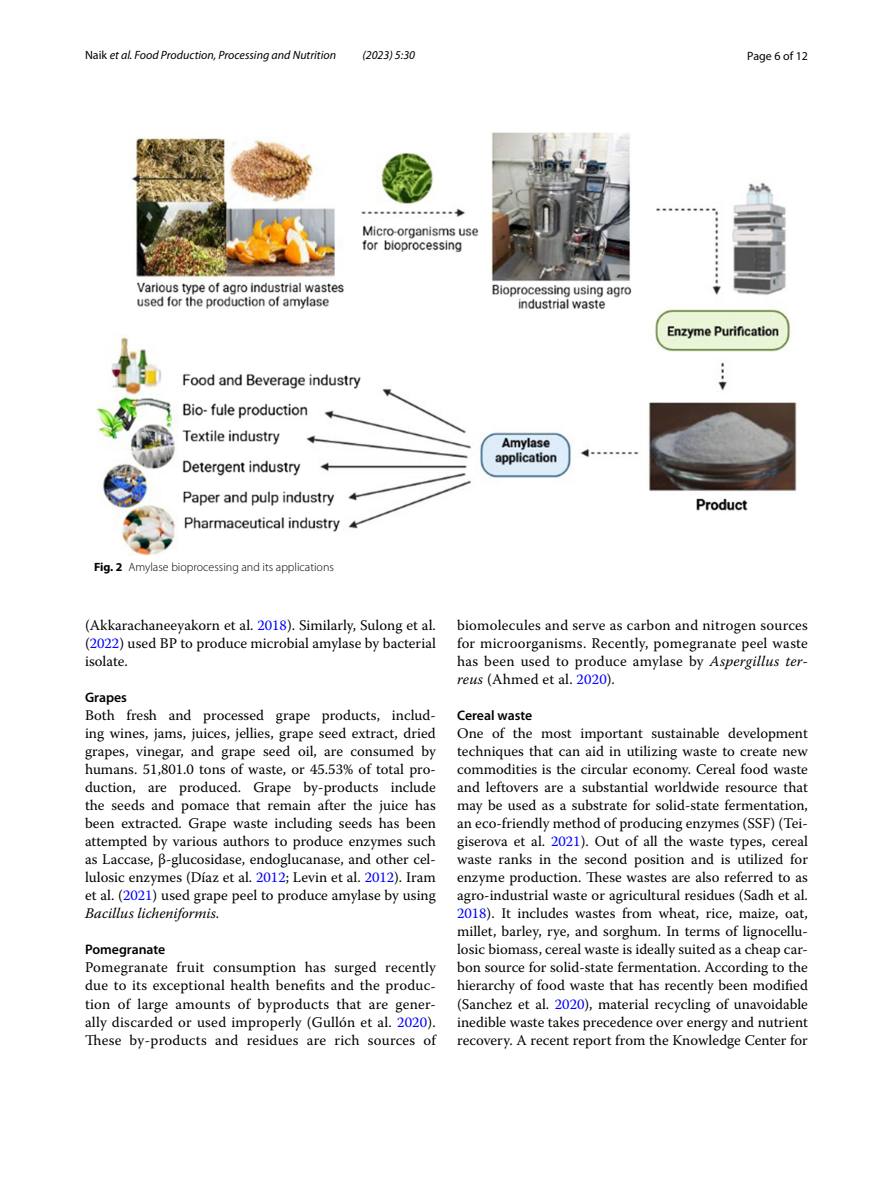
<style>
.page{position:relative;width:893px;height:1187px;background:#fff}
.page>*{position:absolute;margin:0;border:0;box-sizing:border-box;transform-origin:0 0}
.t1{font:14.7px/18px "Warnock Pro";letter-spacing:.005em;color:#000;text-align:justify}
.t2{font:600 13.8px "Myriad Pro";color:#000}
.t3{font:italic 12px "Myriad Pro";color:#000}
.t4{font:300 12px "Myriad Pro";color:#000}
.t5{font:12px "Myriad Pro";color:#000}
.s1{font-style:normal}
.s2{font-weight:700}
.s3{color:#00f}
.s4{font-style:italic}
</style>
<div class="page">
<img style="left:96px;top:133px;width:701px;height:423px">
<p class="t3" style="left:85px;top:48px;width:253px"><span class="s1">Naik</span> et al. Food Production, Processing and Nutrition</p>
<p class="t3" style="left:362px;top:48px;width:54px">(2023) 5:30</p>
<p class="t5" style="left:747px;top:48px;width:62px">Page 6 of 12</p>
<p class="t4" style="left:94px;top:560px;width:241px"><span class="s2">Fig. 2</span> Amylase bioprocessing and its applications</p>
<p class="t1" style="left:85px;top:616px;width:352px">(Akkarachaneeyakorn et al. <span class="s3">2018</span>). Similarly, Sulong et al. (<span class="s3">2022</span>) used BP to produce microbial amylase by bacterial isolate.</p>
<p class="t2" style="left:85px;top:689px;width:43px">Grapes</p>
<p class="t1" style="left:85px;top:706px;width:352px">Both fresh and processed grape products, includ&shy;ing wines, jams, juices, jellies, grape seed extract, dried grapes, vinegar, and grape seed oil, are consumed by humans. 51,801.0 tons of waste, or 45.53% of total pro&shy;duction, are produced. Grape by-products include the seeds and pomace that remain after the juice has been extracted. Grape waste including seeds has been attempted by various authors to produce enzymes such as Laccase, β-glucosidase, endoglucanase, and other cel&shy;lulosic enzymes (Díaz et al. <span class="s3">2012</span>; Levin et al. <span class="s3">2012</span>). Iram et al. (<span class="s3">2021</span>) used grape peel to produce amylase by using <span class="s4">Bacillus licheniformis.</span></p>
<p class="t2" style="left:85px;top:941px;width:82px">Pomegranate</p>
<p class="t1" style="left:85px;top:958px;width:352px">Pomegranate fruit consumption has surged recently due to its exceptional health benefits and the produc&shy;tion of large amounts of byproducts that are gener&shy;ally discarded or used improperly (Gullón et al. <span class="s3">2020</span>).<br>These by-products and residues are rich sources of</p>
<p class="t1" style="left:457px;top:616px;width:352px">biomolecules and serve as carbon and nitrogen sources for microorganisms. Recently, pomegranate peel waste has been used to produce amylase by <span class="s4">Aspergillus ter&shy;reus</span> (Ahmed et al. <span class="s3">2020</span>)<span class="s4">.</span></p>
<p class="t2" style="left:457px;top:707px;width:77px">Cereal waste</p>
<p class="t1" style="left:457px;top:724px;width:352px">One of the most important sustainable development techniques that can aid in utilizing waste to create new commodities is the circular economy. Cereal food waste and leftovers are a substantial worldwide resource that may be used as a substrate for solid-state fermentation, an eco-friendly method of producing enzymes (SSF) (Tei&shy;giserova et al. <span class="s3">2021</span>). Out of all the waste types, cereal waste ranks in the second position and is utilized for enzyme production. These wastes are also referred to as agro-industrial waste or agricultural residues (Sadh et al.<br><span class="s3">2018</span>). It includes wastes from wheat, rice, maize, oat, millet, barley, rye, and sorghum. In terms of lignocellu&shy;losic biomass, cereal waste is ideally suited as a cheap car&shy;bon source for solid-state fermentation. According to the hierarchy of food waste that has recently been modified (Sanchez et al. <span class="s3">2020</span>), material recycling of unavoidable inedible waste takes precedence over energy and nutrient recovery. A recent report from the Knowledge Center for</p>
</div>
